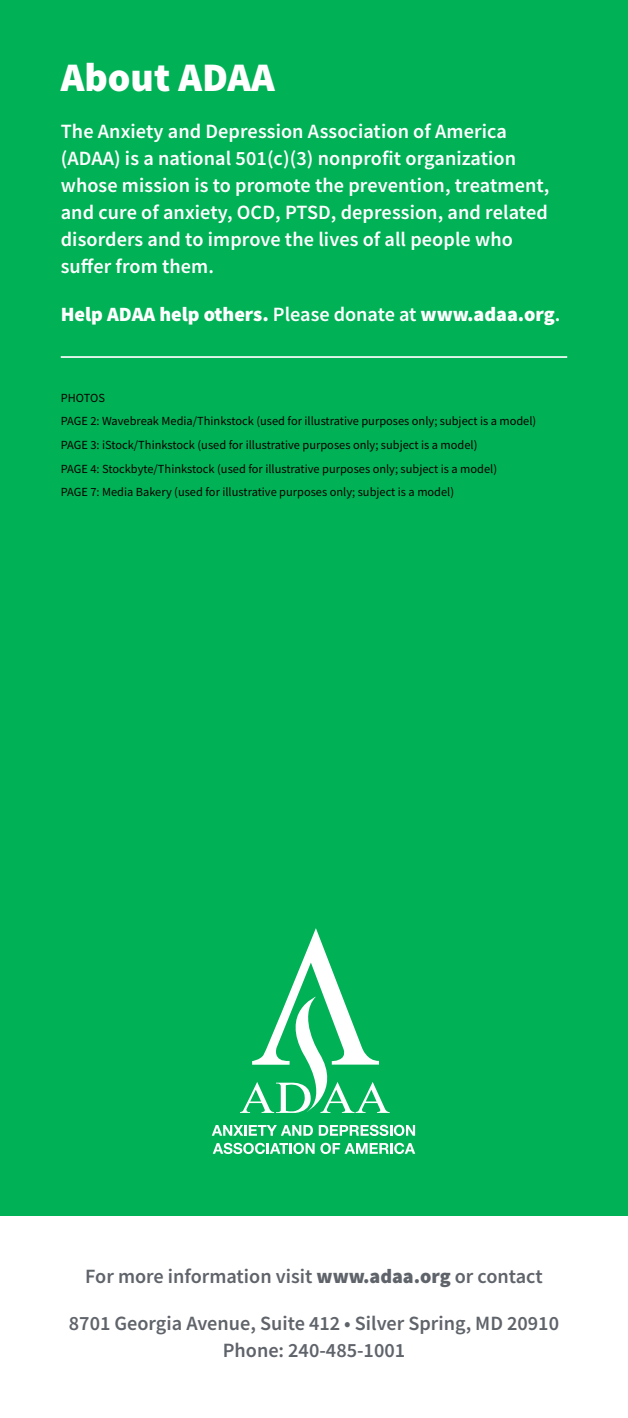
<style>
.page{position:relative;width:628px;height:1418px;background:#fff}
.page>*{position:absolute;margin:0;border:0;box-sizing:border-box;transform-origin:0 0}
.sub_2{font:900 40.5px "Source Sans Pro";color:#fff}
.t1{font:600 20.25px/27px "Source Sans Pro";letter-spacing:.005em;color:#fff}
.contact_info_C4{font:600 20.25px/27px "Source Sans Pro";color:#5f636a;text-align:center}
.t2{font:900 20.25px "Source Sans Pro";color:#fff}
.Photo_Credit{font:12.38px "Source Sans Pro";color:#000}
.s1{font-weight:600}
.s2{font-weight:900}
</style>
<div class="page">
<div style="left:0;top:0;width:628px;height:1215px;background:#00b156"></div>
<svg style="left:240px;top:928px;width:150px;height:185px"></svg>
<svg style="left:212px;top:1125px;width:101px;height:10px"></svg>
<svg style="left:319px;top:1124px;width:96px;height:12px"></svg>
<svg style="left:213px;top:1142px;width:202px;height:12px"></svg>
<hr style="left:61px;top:356px;width:506px;height:2px;background:#fff">
<p class="sub_2" style="left:61px;top:50px;width:216px">About ADAA</p>
<p class="t1" style="left:61px;top:118px;width:490px">The Anxiety and Depression Association of America (ADAA) is a national 501(c)(3) nonprofit organization whose mission is to promote the prevention, treatment, and cure of anxiety, OCD, PTSD, depression, and related disorders and to improve the lives of all people who suffer from them.</p>
<p class="t2" style="left:61px;top:300px;width:501px">Help ADAA help others. <span class="s1">Please donate at</span> www.adaa.org<span class="s1">.</span></p>
<p class="Photo_Credit" style="left:61px;top:390px;width:46px">PHOTOS</p>
<p class="Photo_Credit" style="left:61px;top:413px;width:477px">PAGE 2: Wavebreak Media/Thinkstock (used for illustrative purposes only; subject is a model)</p>
<p class="Photo_Credit" style="left:61px;top:437px;width:418px">PAGE 3: iStock/Thinkstock (used for illustrative purposes only; subject is a model)</p>
<p class="Photo_Credit" style="left:61px;top:461px;width:438px">PAGE 4: Stockbyte/Thinkstock (used for illustrative purposes only; subject is a model)</p>
<p class="Photo_Credit" style="left:61px;top:484px;width:395px">PAGE 7: Media Bakery (used for illustrative purposes only; subject is a model)</p>
<p class="contact_info_C4" style="left:85px;top:1262px;width:459px">For more information visit <span class="s2">www.adaa.org</span> or contact</p>
<p class="contact_info_C4" style="left:69px;top:1309px;width:491px">8701 Georgia Avenue, Suite 412 • Silver Spring, MD 20910<br>Phone: 240-485-1001</p>
</div>
